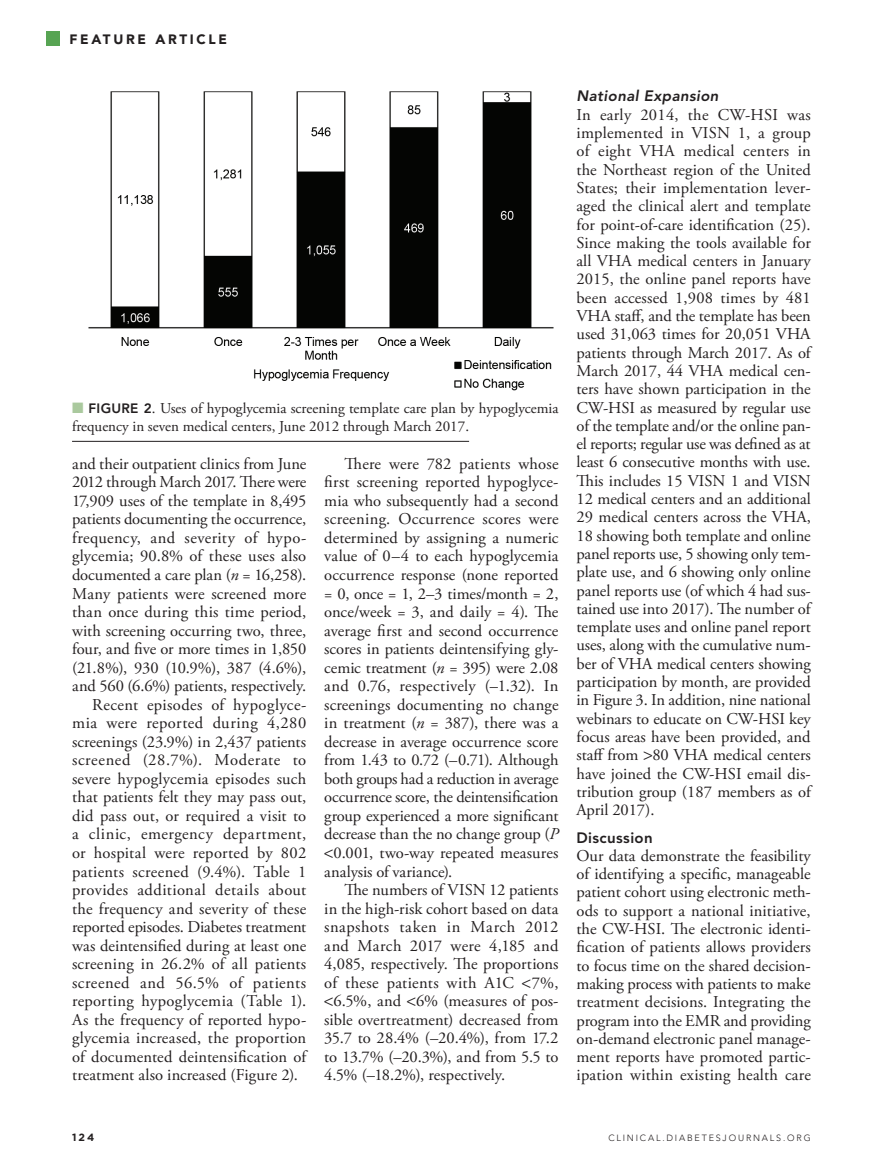
<style>
.page{position:relative;width:885px;height:1175px;background:#fff}
.page>*{position:absolute;margin:0;border:0;box-sizing:border-box;transform-origin:0 0}
.BODY_-_2nd_PARA{font:16.5px/18.6px "Adobe Garamond Pro";letter-spacing:.005em;color:#231f20;text-align:justify}
.BODY_-_1st_PARA{font:16.5px/18.3px "Adobe Garamond Pro";color:#231f20;text-align:justify}
.BODY_-_2nd_PARA-2{font:16.5px "Adobe Garamond Pro";letter-spacing:-.015em;color:#231f20}
.BODY_-_2nd_PARA-3{font:16.5px "Adobe Garamond Pro";letter-spacing:-.02em;color:#231f20}
.BODY_-_2nd_PARA-4{font:16.5px "Adobe Garamond Pro";letter-spacing:.03em;color:#231f20}
.t1{font:15px/18px "Adobe Garamond Pro";color:#231f20}
.H2_-_BOLD_ITALIC{font:italic 800 15px "Avenir LT Std";letter-spacing:.025em;color:#231f20}
.H1_-_BOLD{font:800 15px "Avenir LT Std";letter-spacing:.025em;color:#231f20}
.t2{font:900 13.5px "Avenir LT Std";letter-spacing:.2em;color:#231f20}
.t3{font:700 10.5px "Gotham";color:#231f20}
.t4{font:300 9px "Avenir LT Std";letter-spacing:.2em;color:#231f20}
.s1{color:#aac99e}
.s2{font-family:"Avenir LT Std";font-weight:800;font-size:13.5px}
.s3{font-style:italic}
</style>
<div class="page">
<div style="left:47px;top:31px;width:13px;height:14px;background:#57a453"></div>
<img style="left:88px;top:91px;width:466px;height:300px">
<hr style="left:72px;top:441px;width:397px;height:1px;background:#231f20">
<p class="t2" style="left:69px;top:31px;width:159px">FEATURE ARTICLE</p>
<p class="t1" style="left:72px;top:399px;width:488px"><span class="s1">■</span> <span class="s2">FIGURE 2</span>. Uses of hypoglycemia screening template care plan by hypoglycemia frequency in seven medical centers, June 2012 through March 2017.</p>
<p class="BODY_-_2nd_PARA" style="left:72px;top:455px;width:236px">and their outpatient clinics from June 2012 through March 2017. There were 17,909 uses of the template in 8,495 patients documenting the occurrence, frequency, and severity of hypo&shy;glycemia; 90.8% of these uses also documented a care plan (<span class="s3">n</span> = 16,258).<br>Many patients were screened more than once during this time period, with screening occurring two, three, four, and five or more times in 1,850 (21.8%), 930 (10.9%), 387 (4.6%), and 560 (6.6%) patients, respectively.</p>
<p class="BODY_-_2nd_PARA" style="left:72px;top:696px;width:236px;text-indent:20px">Recent episodes of hypoglyce&shy;mia were reported during 4,280 screenings (23.9%) in 2,437 patients screened (28.7%). Moderate to severe hypoglycemia episodes such that patients felt they may pass out, did pass out, or required a visit to a clinic, emergency department, or hospital were reported by 802 patients screened (9.4%). Table 1 provides additional details about the frequency and severity of these reported episodes. Diabetes treatment was deintensified during at least one screening in 26.2% of all patients screened and 56.5% of patients reporting hypoglycemia (Table 1).<br>As the frequency of reported hypo&shy;glycemia increased, the proportion of documented deintensification of treatment also increased (Figure 2).</p>
<p class="BODY_-_2nd_PARA" style="left:344px;top:455px;width:215px">There were 782 patients whose</p>
<p class="BODY_-_2nd_PARA" style="left:324px;top:473px;width:236px">first screening reported hypoglyce-</p>
<p class="BODY_-_2nd_PARA" style="left:324px;top:492px;width:236px">mia who subsequently had a second</p>
<p class="BODY_-_2nd_PARA" style="left:324px;top:510px;width:236px">screening. Occurrence scores were</p>
<p class="BODY_-_2nd_PARA" style="left:324px;top:529px;width:236px">determined by assigning a numeric</p>
<p class="BODY_-_2nd_PARA" style="left:324px;top:547px;width:236px">value of 0–4 to each hypoglycemia</p>
<p class="BODY_-_2nd_PARA" style="left:324px;top:566px;width:236px">occurrence response (none reported</p>
<p class="BODY_-_2nd_PARA-3" style="left:324px;top:583px;width:235px">= 0, once = 1, 2–3 times/month = 2,</p>
<p class="BODY_-_2nd_PARA" style="left:324px;top:603px;width:236px">once/week = 3, and daily = 4). The</p>
<p class="BODY_-_2nd_PARA" style="left:324px;top:621px;width:235px">average first and second occurrence</p>
<p class="BODY_-_2nd_PARA" style="left:324px;top:640px;width:236px">scores in patients deintensifying gly-</p>
<p class="BODY_-_2nd_PARA-2" style="left:324px;top:657px;width:236px">cemic treatment (<span class="s3">n</span> = 395) were 2.08</p>
<p class="BODY_-_2nd_PARA" style="left:324px;top:677px;width:236px">and 0.76, respectively (–1.32). In</p>
<p class="BODY_-_2nd_PARA" style="left:324px;top:696px;width:236px">screenings documenting no change</p>
<p class="BODY_-_2nd_PARA" style="left:324px;top:714px;width:236px">in treatment (<span class="s3">n</span> = 387), there was a</p>
<p class="BODY_-_2nd_PARA" style="left:324px;top:733px;width:236px">decrease in average occurrence score</p>
<p class="BODY_-_2nd_PARA-2" style="left:324px;top:750px;width:236px">from 1.43 to 0.72 (–0.71). Although</p>
<p class="BODY_-_2nd_PARA-3" style="left:324px;top:768px;width:236px">both groups had a reduction in average</p>
<p class="BODY_-_2nd_PARA-2" style="left:324px;top:787px;width:236px">occurrence score, the deintensification</p>
<p class="BODY_-_2nd_PARA" style="left:324px;top:807px;width:236px">group experienced a more significant</p>
<p class="BODY_-_2nd_PARA" style="left:324px;top:825px;width:236px">decrease than the no change group (<span class="s3">P</span></p>
<p class="BODY_-_2nd_PARA" style="left:333px;top:844px;width:226px">0.001, two-way repeated measures</p>
<p class="BODY_-_2nd_PARA" style="left:324px;top:862px;width:129px">analysis of variance).</p>
<p class="BODY_-_2nd_PARA" style="left:344px;top:881px;width:215px">The numbers of VISN 12 patients</p>
<p class="BODY_-_2nd_PARA" style="left:324px;top:899px;width:236px">in the high-risk cohort based on data</p>
<p class="BODY_-_2nd_PARA-4" style="left:324px;top:917px;width:236px">snapshots taken in March 2012</p>
<p class="BODY_-_2nd_PARA" style="left:324px;top:936px;width:236px">and March 2017 were 4,185 and</p>
<p class="BODY_-_2nd_PARA" style="left:324px;top:955px;width:236px">4,085, respectively. The proportions</p>
<p class="BODY_-_2nd_PARA" style="left:324px;top:973px;width:236px">of these patients with A1C 7%,</p>
<p class="BODY_-_2nd_PARA" style="left:333px;top:992px;width:226px">6.5%, and 6% (measures of pos-</p>
<p class="BODY_-_2nd_PARA" style="left:324px;top:1010px;width:236px">sible overtreatment) decreased from</p>
<p class="BODY_-_2nd_PARA" style="left:324px;top:1029px;width:236px">35.7 to 28.4% (–20.4%), from 17.2</p>
<p class="BODY_-_2nd_PARA" style="left:324px;top:1048px;width:236px">to 13.7% (–20.3%), and from 5.5 to</p>
<p class="BODY_-_2nd_PARA" style="left:324px;top:1066px;width:182px">4.5% (–18.2%), respectively.</p>
<p class="H2_-_BOLD_ITALIC" style="left:576px;top:87px;width:143px">National Expansion</p>
<p class="BODY_-_1st_PARA" style="left:576px;top:106px;width:236px">In early 2014, the CW-HSI was implemented in VISN 1, a group of eight VHA medical centers in the Northeast region of the United States; their implementation lever&shy;aged the clinical alert and template for point-of-care identification (25).<br>Since making the tools available for all VHA medical centers in January 2015, the online panel reports have been accessed 1,908 times by 481<br>VHA staff, and the template has been used 31,063 times for 20,051 VHA patients through March 2017. As of March 2017, 44 VHA medical cen&shy;ters have shown participation in the CW-HSI as measured by regular use of the template and/or the online pan&shy;el reports; regular use was defined as at least 6 consecutive months with use.<br>This includes 15 VISN 1 and VISN 12 medical centers and an additional 29 medical centers across the VHA, 18 showing both template and online panel reports use, 5 showing only tem&shy;plate use, and 6 showing only online panel reports use (of which 4 had sus&shy;tained use into 2017). The number of template uses and online panel report uses, along with the cumulative num&shy;ber of VHA medical centers showing participation by month, are provided in Figure 3. In addition, nine national webinars to educate on CW-HSI key focus areas have been provided, and staff from 80 VHA medical centers have joined the CW-HSI email dis&shy;tribution group (187 members as of April 2017).</p>
<p class="H1_-_BOLD" style="left:576px;top:828px;width:78px">Discussion</p>
<p class="BODY_-_1st_PARA" style="left:576px;top:847px;width:236px">Our data demonstrate the feasibility of identifying a specific, manageable patient cohort using electronic meth&shy;ods to support a national initiative, the CW-HSI. The electronic identi&shy;fication of patients allows providers to focus time on the shared decision&shy;making process with patients to make treatment decisions. Integrating the program into the EMR and providing on-demand electronic panel manage&shy;ment reports have promoted partic&shy;ipation within existing health care</p>
<p class="t3" style="left:72px;top:1130px;width:24px">124</p>
<p class="t4" style="left:608px;top:1132px;width:204px">CLINICAL.DIABETESJOURNALS.ORG</p>
</div>
